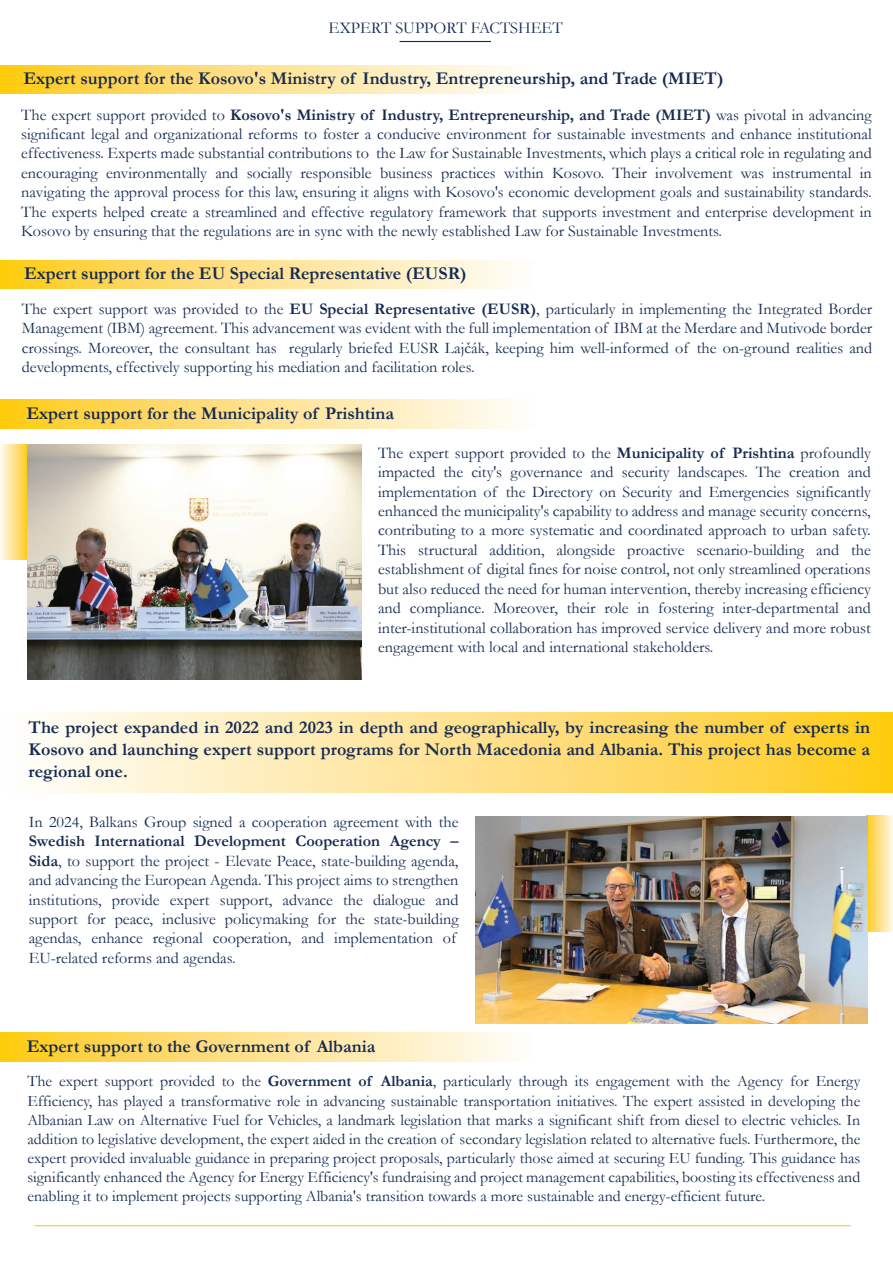
<style>
.page{position:relative;width:893px;height:1263px;background:#fff}
.page>*{position:absolute;margin:0;border:0;box-sizing:border-box;transform-origin:0 0}
.t1{font:700 18px/21.6px "Garamond";color:#162b52;text-align:justify}
.t2{font:16.5px "Garamond";color:#162b52}
.t3{font:16.2px/19.5px "Garamond";color:#162b52;text-align:justify}
.t4{font:15.9px/19px "Garamond";color:#162b52;text-align:justify}
.s1{font-weight:700}
</style>
<div class="page">
<svg style="left:0;top:1033px;width:512px;height:28px;background:#fee18a"></svg>
<svg style="left:0;top:260px;width:512px;height:28px;background:#fee18a"></svg>
<hr style="left:34px;top:1225px;width:816px;height:1px;background:#fdcc0a">
<hr style="left:399px;top:41px;width:92px;height:1px;background:#162b52">
<svg style="left:44px;top:712px;width:849px;height:80px;background:#fee28a"></svg>
<svg style="left:867px;top:816px;width:26px;height:115px;background:#fce18f"></svg>
<img style="left:475px;top:816px;width:392px;height:207px">
<svg style="left:1px;top:400px;width:512px;height:28px;background:#fee28a"></svg>
<svg style="left:0;top:444px;width:27px;height:116px;background:#fee28e"></svg>
<img style="left:27px;top:444px;width:335px;height:236px">
<svg style="left:1px;top:65px;width:512px;height:29px;background:#fee28a"></svg>
<p class="t2" style="left:329px;top:17px;width:235px">EXPERT SUPPORT FACTSHEET</p>
<p class="t1" style="left:23px;top:68px;width:701px">Expert support for the Kosovo's Ministry of Industry, Entrepreneurship, and Trade (MIET)</p>
<p class="t3" style="left:21px;top:104px;width:852px">The expert support provided to <span class="s1">Kosovo's Ministry of Industry, Entrepreneurship, and Trade (MIET)</span> was pivotal in advancing significant legal and organizational reforms to foster a conducive environment for sustainable investments and enhance institutional effectiveness. Experts made substantial contributions to the Law for Sustainable Investments, which plays a critical role in regulating and encouraging environmentally and socially responsible business practices within Kosovo. Their involvement was instrumental in navigating the approval process for this law, ensuring it aligns with Kosovo's economic development goals and sustainability standards.<br>The experts helped create a streamlined and effective regulatory framework that supports investment and enterprise development in Kosovo by ensuring that the regulations are in sync with the newly established Law for Sustainable Investments.</p>
<p class="t1" style="left:24px;top:262px;width:444px">Expert support for the EU Special Representative (EUSR)</p>
<p class="t3" style="left:22px;top:298px;width:852px">The expert support was provided to the <span class="s1">EU Special Representative (EUSR)</span>, particularly in implementing the Integrated Border Management (IBM) agreement. This advancement was evident with the full implementation of IBM at the Merdare and Mutivode border crossings. Moreover, the consultant has regularly briefed EUSR Lajčák, keeping him well-informed of the on-ground realities and developments, effectively supporting his mediation and facilitation roles.</p>
<p class="t1" style="left:26px;top:403px;width:369px">Expert support for the Municipality of Prishtina</p>
<p class="t3" style="left:378px;top:442px;width:494px">The expert support provided to the <span class="s1">Municipality of Prishtina</span> profoundly impacted the city's governance and security landscapes. The creation and implementation of the Directory on Security and Emergencies significantly enhanced the municipality's capability to address and manage security concerns, contributing to a more systematic and coordinated approach to urban safety.<br>This structural addition, alongside proactive scenario-building and the establishment of digital fines for noise control, not only streamlined operations but also reduced the need for human intervention, thereby increasing efficiency and compliance. Moreover, their role in fostering inter-departmental and inter-institutional collaboration has improved service delivery and more robust engagement with local and international stakeholders.</p>
<p class="t1" style="left:28px;top:717px;width:843px">The project expanded in 2022 and 2023 in depth and geographically, by increasing the number of experts in Kosovo and launching expert support programs for North Macedonia and Albania. This project has become a regional one.</p>
<p class="t3" style="left:29px;top:811px;width:431px">In 2024, Balkans Group signed a cooperation agreement with the</p>
<p class="t3" style="left:29px;top:831px;width:431px;text-align:left"><span class="s1">Swedish International Development Cooperation Agency – Sida</span>, to support the project - Elevate Peace, state-building agenda, and advancing the European Agenda. This project aims to strengthen institutions, provide expert support, advance the dialogue and support for peace, inclusive policymaking for the state-building agendas, enhance regional cooperation, and implementation of EU-related reforms and agendas.</p>
<p class="t1" style="left:27px;top:1036px;width:350px">Expert support to the Government of Albania</p>
<p class="t4" style="left:27px;top:1071px;width:834px">The expert support provided to the <span class="s1">Government of Albania</span>, particularly through its engagement with the Agency for Energy Efficiency, has played a transformative role in advancing sustainable transportation initiatives. The expert assisted in developing the Albanian Law on Alternative Fuel for Vehicles, a landmark legislation that marks a significant shift from diesel to electric vehicles. In addition to legislative development, the expert aided in the creation of secondary legislation related to alternative fuels. Furthermore, the expert provided invaluable guidance in preparing project proposals, particularly those aimed at securing EU funding. This guidance has significantly enhanced the Agency for Energy Efficiency's fundraising and project management capabilities, boosting its effectiveness and enabling it to implement projects supporting Albania's transition towards a more sustainable and energy-efficient future.</p>
</div>
